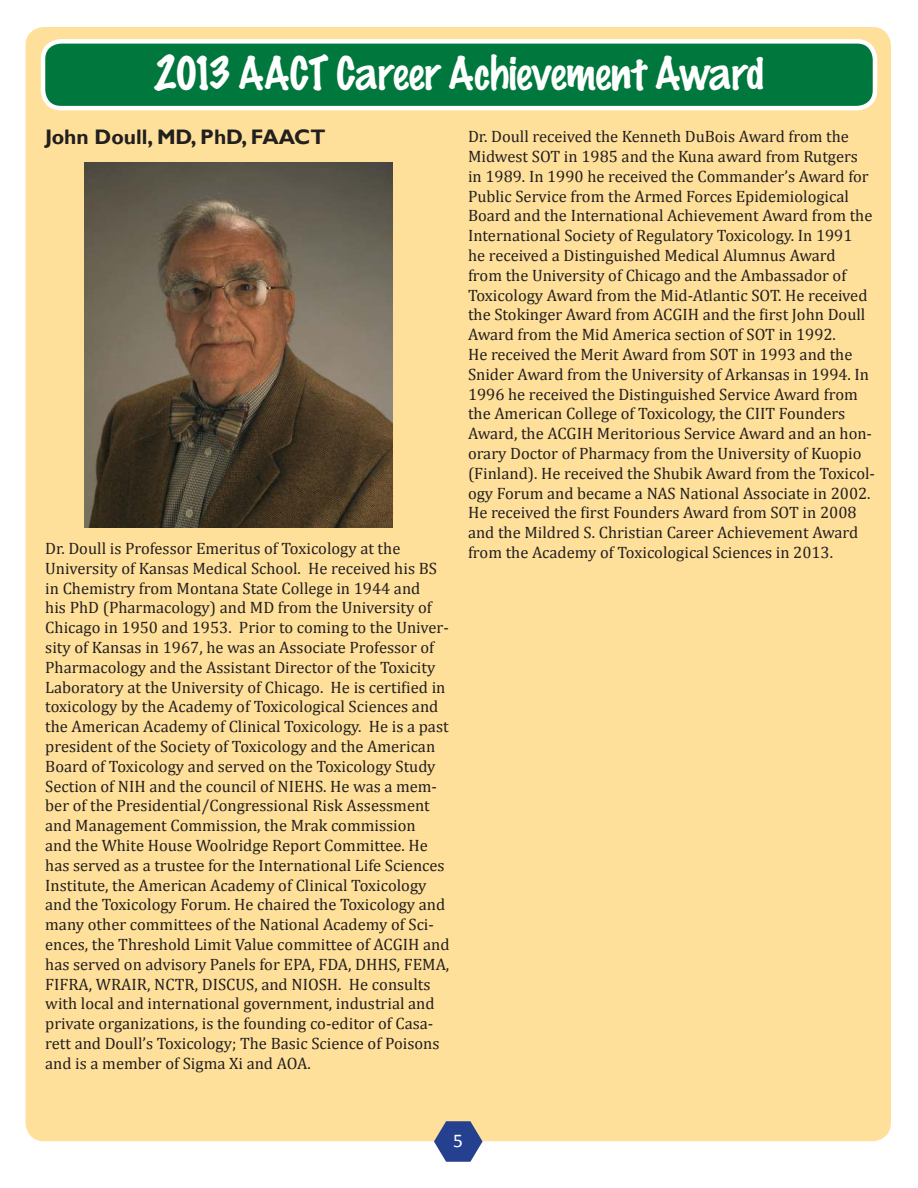
<style>
.page{position:relative;width:918px;height:1188px;background:#fff}
.page>*{position:absolute;margin:0;border:0;box-sizing:border-box;transform-origin:0 0}
.t1{font:42px "Marker Felt Normal";color:#fff}
.t2{font:700 21px "Gill Sans";color:#221f1f}
.t3{font:19.5px "Calibri";color:#fff}
.t4{font:16.5px/19.8px "Cambria";color:#221f1f}
</style>
<div class="page">
<div style="left:26px;top:28px;width:864px;height:1112px;background:#ffe09b;border-radius:18px"></div>
<svg style="left:433px;top:1121px;width:50px;height:41px"></svg>
<div style="left:43px;top:41px;width:832px;height:67px;background:#00773c;border-radius:18px"></div>
<div style="left:41px;top:39px;width:836px;height:71px;border:5px solid #fff;border-radius:18px"></div>
<img style="left:84px;top:162px;width:309px;height:366px">
<h1 class="t1" style="left:154px;top:54px;width:612px">2013 AACT Career Achievement Award</h1>
<p class="t4" style="left:468px;top:128px;width:409px">Dr. Doull received the Kenneth DuBois Award from the Midwest SOT in 1985 and the Kuna award from Rutgers in 1989. In 1990 he received the Commander’s Award for Public Service from the Armed Forces Epidemiological Board and the International Achievement Award from the International Society of Regulatory Toxicology. In 1991<br>he received a Distinguished Medical Alumnus Award<br>from the University of Chicago and the Ambassador of Toxicology Award from the Mid-Atlantic SOT. He received the Stokinger Award from ACGIH and the first John Doull Award from the Mid America section of SOT in 1992.<br>He received the Merit Award from SOT in 1993 and the Snider Award from the University of Arkansas in 1994. In 1996 he received the Distinguished Service Award from the American College of Toxicology, the CIIT Founders Award, the ACGIH Meritorious Service Award and an hon&shy;orary Doctor of Pharmacy from the University of Kuopio (Finland). He received the Shubik Award from the Toxicol&shy;ogy Forum and became a NAS National Associate in 2002.<br>He received the first Founders Award from SOT in 2008 and the Mildred S. Christian Career Achievement Award from the Academy of Toxicological Sciences in 2013.</p>
<p class="t2" style="left:45px;top:128px;width:282px">John Doull, MD, PhD, FAACT</p>
<p class="t4" style="left:45px;top:540px;width:406px">Dr. Doull is Professor Emeritus of Toxicology at the University of Kansas Medical School. He received his BS in Chemistry from Montana State College in 1944 and<br>his PhD (Pharmacology) and MD from the University of Chicago in 1950 and 1953. Prior to coming to the Univer&shy;sity of Kansas in 1967, he was an Associate Professor of Pharmacology and the Assistant Director of the Toxicity Laboratory at the University of Chicago. He is certified in toxicology by the Academy of Toxicological Sciences and the American Academy of Clinical Toxicology. He is a past president of the Society of Toxicology and the American Board of Toxicology and served on the Toxicology Study Section of NIH and the council of NIEHS. He was a mem&shy;ber of the Presidential/Congressional Risk Assessment and Management Commission, the Mrak commission<br>and the White House Woolridge Report Committee. He has served as a trustee for the International Life Sciences Institute, the American Academy of Clinical Toxicology and the Toxicology Forum. He chaired the Toxicology and many other committees of the National Academy of Sci&shy;ences, the Threshold Limit Value committee of ACGIH and has served on advisory Panels for EPA, FDA, DHHS, FEMA, FIFRA, WRAIR, NCTR, DISCUS, and NIOSH. He consults with local and international government, industrial and private organizations, is the founding co-editor of Casa&shy;rett and Doull’s Toxicology; The Basic Science of Poisons and is a member of Sigma Xi and AOA.</p>
<p class="t3" style="left:453px;top:1129px;width:11px">5</p>
</div>
